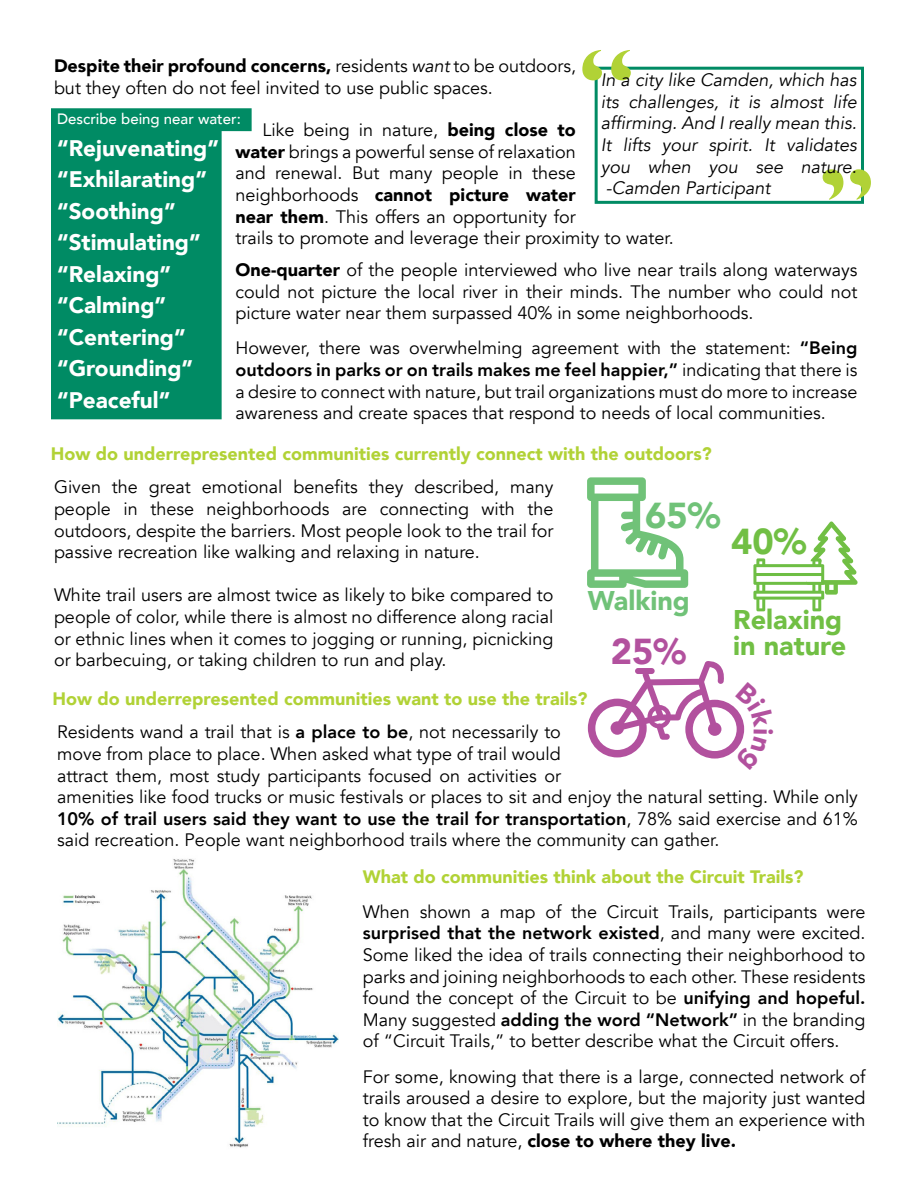
<style>
.page{position:relative;width:918px;height:1188px;background:#fff}
.page>*{position:absolute;margin:0;border:0;box-sizing:border-box;transform-origin:0 0}
.t1{font:138px "Maiandra GD";color:#b1d236}
.t2{font:900 36px "Avenir";color:#70c278}
.t3{font:900 36px "Avenir";color:#71bf44}
.t4{font:900 36px "Avenir";color:#b2519e}
.t5{font:900 27px/25.5px "Avenir";color:#71bf44}
.t6{font:900 27px "Avenir";color:#70c278}
.t7{font:900 22.5px/31.5px "Avenir";color:#fff}
.t8{font:18px/21.6px "Avenir";color:#000;text-align:justify}
.t9{font:900 18px/33.5px "Avenir";color:#b1d236}
.t10{font:italic 18px/21.6px "Avenir";color:#000;text-align:justify}
.t11{font:500 15px "Avenir";color:#fff}
.s1{font-weight:900}
.s2{font-style:italic}
.s3{font-weight:800}
.s4{font-weight:400;color:#000}
.s5{font-weight:800;color:#000}
</style>
<div class="page">
<svg style="left:51px;top:108px;width:201px;height:311px;background:#239b79"></svg>
<div style="left:595px;top:67px;width:269px;height:137px;border:3px solid #008b64"></div>
<svg style="left:587px;top:477px;width:101px;height:111px"></svg>
<svg style="left:753px;top:521px;width:105px;height:90px"></svg>
<img style="left:57px;top:859px;width:282px;height:289px">
<svg style="left:588px;top:661px;width:157px;height:98px"></svg>
<h1 class="t1" style="left:573px;top:16px;width:68px">“</h1>
<p class="t8" style="left:54px;top:55px;width:524px"><span class="s1">Despite their profound concerns,</span> residents <span class="s2">want</span> to be outdoors, but they often do not feel invited to use public spaces.</p>
<p class="t10" style="left:601px;top:70px;width:257px">In a city like Camden, which has its challenges, it is almost life affirming. And I really mean this.<br>It lifts your spirit. It validates you when you see nature. -Camden Participant</p>
<p class="t11" style="left:57px;top:106px;width:185px">Describe being near water:</p>
<p class="t7" style="left:57px;top:132px;width:164px">“Rejuvenating” “Exhilarating” “Soothing” “Stimulating” “Relaxing” “Calming” “Centering” “Grounding” “Peaceful”</p>
<p class="t8" style="left:235px;top:119px;width:440px;text-align:left;text-indent:27px">Like being in nature, <span class="s1">being close to<br>water</span> brings a powerful sense of relaxation<br>and renewal. But many people in these neighborhoods <span class="s1">cannot picture water<br>near them</span>. This offers an opportunity for<br>trails to promote and leverage their proximity to water.</p>
<p class="t8" style="left:235px;top:259px;width:624px"><span class="s1">One-quarter</span> of the people interviewed who live near trails along waterways could not picture the local river in their minds. The number who could not picture water near them surpassed 40% in some neighborhoods.</p>
<p class="t8" style="left:235px;top:338px;width:624px">However, there was overwhelming agreement with the statement: <span class="s3">“Being outdoors in parks or on trails makes me feel happier,”</span> indicating that there is a desire to connect with nature, but trail organizations must do more to increase awareness and create spaces that respond to needs of local communities.</p>
<p class="t9" style="left:51px;top:436px;width:662px">How do underrepresented communities currently connect with the outdoors?</p>
<h2 class="t2" style="left:645px;top:485px;width:77px">65%</h2>
<h2 class="t3" style="left:731px;top:511px;width:77px">40%</h2>
<h1 class="t1" style="left:817px;top:135px;width:68px">”</h1>
<p class="t8" style="left:54px;top:477px;width:501px">Given the great emotional benefits they described, many people in these neighborhoods are connecting with the outdoors, despite the barriers. Most people look to the trail for passive recreation like walking and relaxing in nature.</p>
<p class="t8" style="left:54px;top:585px;width:501px">White trail users are almost twice as likely to bike compared to people of color, while there is almost no difference along racial or ethnic lines when it comes to jogging or running, picnicking or barbecuing, or taking children to run and play.</p>
<p class="t9" style="left:53px;top:681px;width:536px">How do underrepresented communities want to use the trails?<br><span class="s4">Residents wand a trail that is</span> <span class="s5">a place to be</span><span class="s4">, not necessarily to</span></p>
<p class="t8" style="left:57px;top:743px;width:803px;text-align:left">move from place to place. When asked what type of trail would<br>attract them, most study participants focused on activities or<br>amenities like food trucks or music festivals or places to sit and enjoy the natural setting. While only <span class="s3">10% of trail users said they want to use the trail for transportation</span>, 78% said exercise and 61% said recreation. People want neighborhood trails where the community can gather.</p>
<h3 class="t6" style="left:588px;top:578px;width:104px">Walking</h3>
<h3 class="t5" style="left:733px;top:607px;width:114px">Relaxing in nature</h3>
<h2 class="t4" style="left:611px;top:620px;width:77px">25%</h2>
<p class="t9" style="left:363px;top:859px;width:442px">What do communities think about the Circuit Trails?</p>
<p class="t8" style="left:363px;top:901px;width:504px">When shown a map of the Circuit Trails, participants were <span class="s3">surprised that the network existed</span>, and many were excited.<br>Some liked the idea of trails connecting their neighborhood to parks and joining neighborhoods to each other. These residents found the concept of the Circuit to be <span class="s3">unifying and hopeful.<br></span>Many suggested <span class="s3">adding the word “Network”</span> in the branding of “Circuit Trails,” to better describe what the Circuit offers.</p>
<p class="t8" style="left:363px;top:1066px;width:504px">For some, knowing that there is a large, connected network of trails aroused a desire to explore, but the majority just wanted to know that the Circuit Trails will give them an experience with fresh air and nature, <span class="s1">close to where they live.</span></p>
</div>
